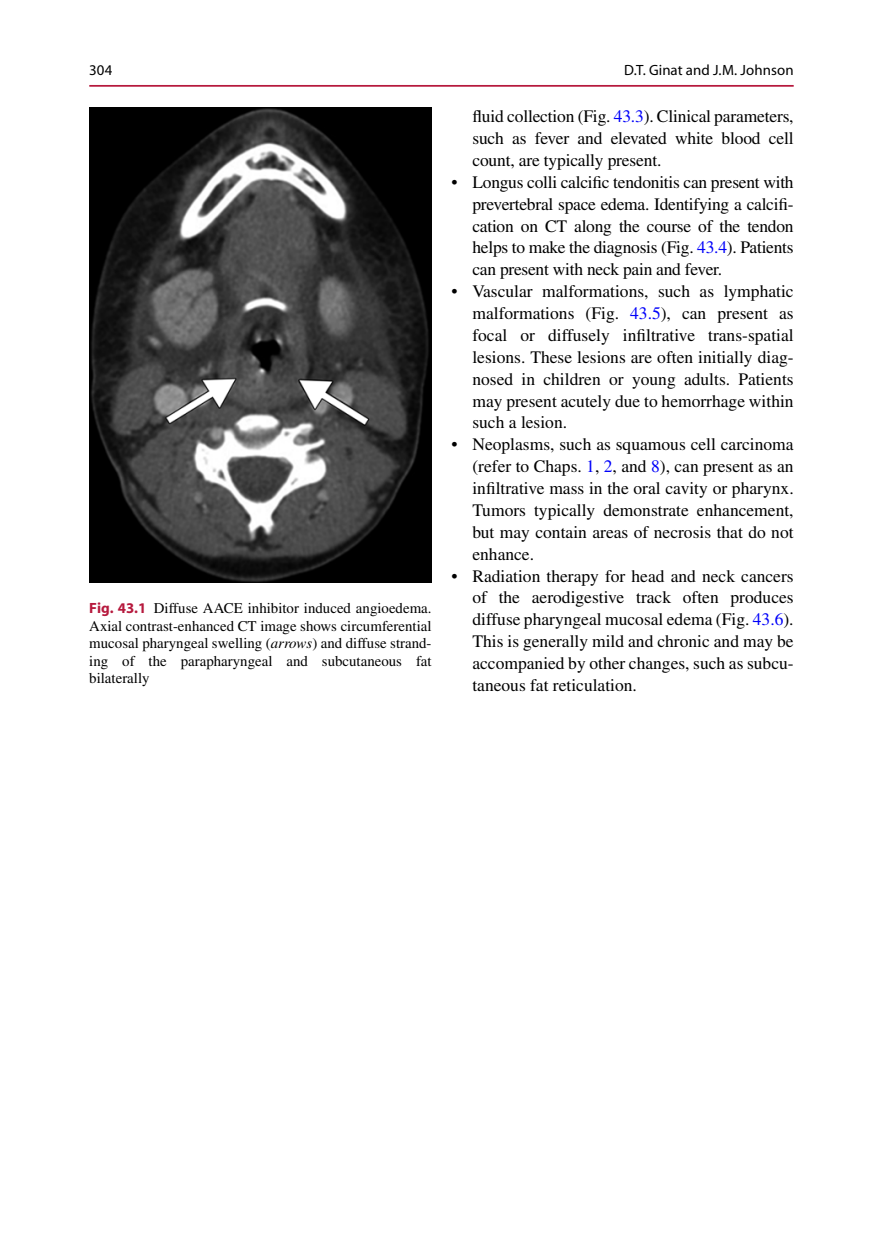
<style>
.page{position:relative;width:883px;height:1260px;background:#fff}
.page>*{position:absolute;margin:0;border:0;box-sizing:border-box;transform-origin:0 0}
.t1{font:17.5px/21.9px "Qryqtd Times";color:#000;text-align:justify}
.t2{font:14.88px/17.5px "Qryqtd Times";color:#000;text-align:justify}
.t3{font:14.88px "Mmckql Myriad";letter-spacing:.005em;color:#000}
.s1{font-family:"Xwrrwv Myriad";font-weight:700;color:#b6193d}
.s2{font-family:"Xhqqmb Times";font-style:italic}
.s3{color:#0000fa}
</style>
<div class="page">
<img style="left:89px;top:107px;width:343px;height:475px">
<hr style="left:89px;top:85px;width:705px;height:2px;background:#b6193d">
<p class="t3" style="left:89px;top:64px;width:25px">304</p>
<p class="t2" style="left:89px;top:601px;width:344px"><span class="s1">Fig. 43.1</span> Diffuse AACE inhibitor induced angioedema.<br>Axial contrast- enhanced CT image shows circumferential mucosal pharyngeal swelling ( <span class="s2">arrows</span> ) and diffuse strand&shy;ing of the parapharyngeal and subcutaneous fat bilaterally</p>
<p class="t3" style="left:624px;top:64px;width:171px">D.T. Ginat and J.M. Johnson</p>
<p class="t1" style="left:472px;top:107px;width:323px">fluid collection (Fig. <span class="s3">43.3</span> ). Clinical parameters, such as fever and elevated white blood cell count, are typically present.</p>
<p class="t1" style="left:472px;top:173px;width:323px;text-indent:-21px">• Longus colli calcific tendonitis can present with prevertebral space edema. Identifying a calcifi&shy;cation on CT along the course of the tendon helps to make the diagnosis (Fig. <span class="s3">43.4</span> ). Patients can present with neck pain and fever.</p>
<p class="t1" style="left:472px;top:282px;width:323px;text-indent:-21px">• Vascular malformations, such as lymphatic malformations (Fig. <span class="s3">43.5</span> ), can present as focal or diffusely infiltrative trans-spatial lesions. These lesions are often initially diag&shy;nosed in children or young adults. Patients may present acutely due to hemorrhage within such a lesion.</p>
<p class="t1" style="left:472px;top:435px;width:323px;text-indent:-21px">• Neoplasms, such as squamous cell carcinoma (refer to Chaps. <span class="s3">1</span>, <span class="s3">2</span>, and <span class="s3">8</span>), can present as an infiltrative mass in the oral cavity or pharynx.<br>Tumors typically demonstrate enhancement, but may contain areas of necrosis that do not enhance.</p>
<p class="t1" style="left:472px;top:566px;width:323px;text-indent:-21px">• Radiation therapy for head and neck cancers of the aerodigestive track often produces diffuse pharyngeal mucosal edema (Fig. <span class="s3">43.6</span> ).<br>This is generally mild and chronic and may be accompanied by other changes, such as subcu&shy;taneous fat reticulation.</p>
</div>
